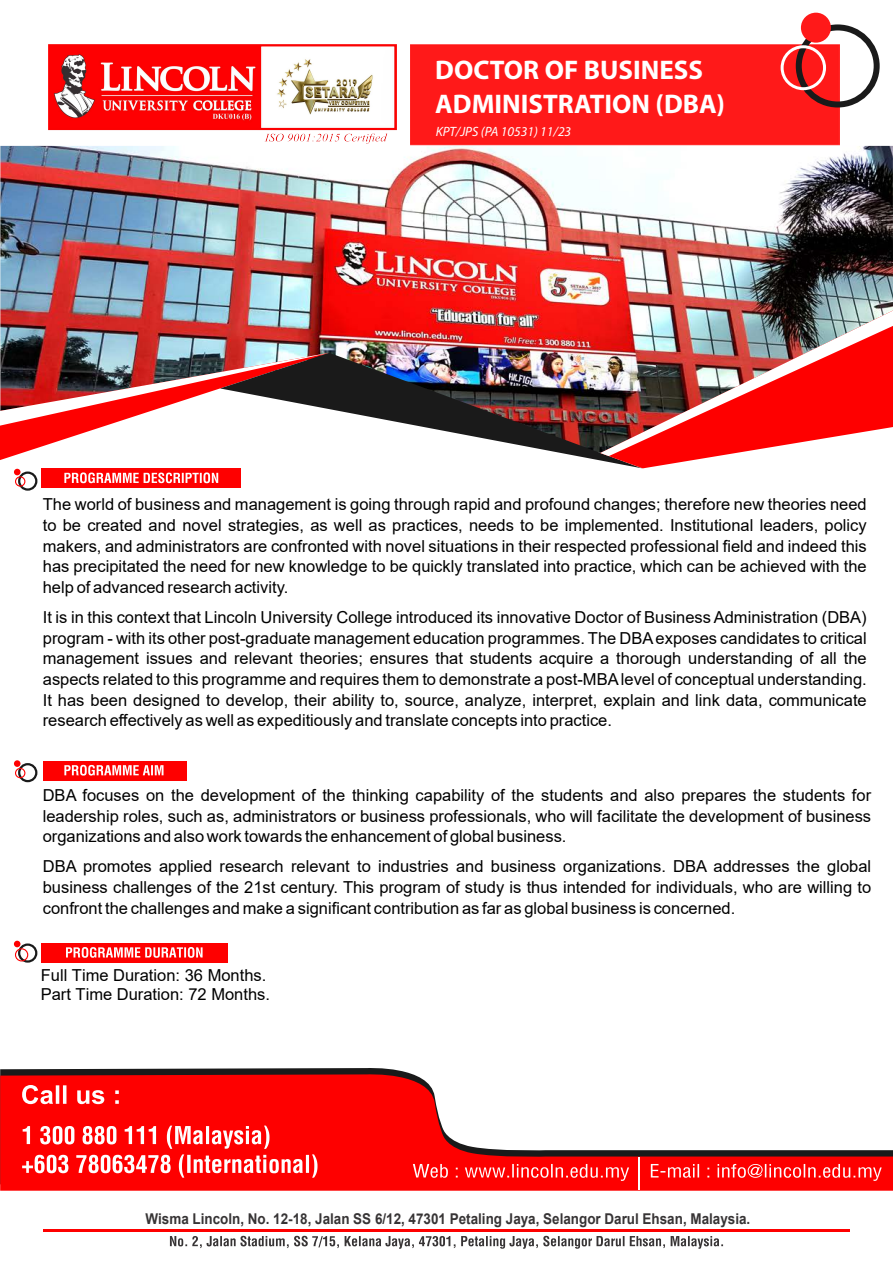
<style>
.page{position:relative;width:893px;height:1263px;background:#fff}
.page>*{position:absolute;margin:0;border:0;box-sizing:border-box;transform-origin:0 0}
.t1{font:700 27px/33.5px "Myriad Pro";color:#fff}
.t2{font:16.5px/20.7px "Arial";color:#000;text-align:justify}
.t3{font:700 14.85px "Arial";color:#373435;scale:.9 1}
.t4{font:italic 13.5px "Myriad Pro";color:#fff}
</style>
<div class="page">
<img style="left:0;top:146px;width:893px;height:207px">
<div style="left:411px;top:45px;width:429px;height:101px;background:#ff1919"></div>
<div style="left:42px;top:469px;width:199px;height:19px;background:#fe0000"></div>
<svg style="left:64px;top:472px;width:154px;height:11px"></svg>
<div style="left:43px;top:761px;width:144px;height:19px;background:#fe0000"></div>
<svg style="left:64px;top:765px;width:100px;height:11px"></svg>
<svg style="left:170px;top:1236px;width:553px;height:13px"></svg>
<hr style="left:43px;top:1229px;width:807px;height:3px;background:#fe0000">
<svg style="left:0;top:1068px;width:405px;height:4px;background:#424242"></svg>
<svg style="left:0;top:1072px;width:893px;height:119px"></svg>
<svg style="left:22px;top:1085px;width:97px;height:19px"></svg>
<svg style="left:22px;top:1125px;width:295px;height:53px"></svg>
<svg style="left:651px;top:1164px;width:231px;height:17px;background:#fe3535"></svg>
<svg style="left:413px;top:1164px;width:216px;height:17px;background:#fe3434"></svg>
<hr style="left:638px;top:1157px;width:2px;height:33px;background:#fefefe">
<div style="left:18px;top:763px;width:19px;height:19px;border:2px solid #1a1a1a;border-radius:50%"></div>
<div style="left:15px;top:768px;width:10px;height:10px;border:1px solid #f00;border-radius:50%"></div>
<div style="left:14px;top:760px;width:7px;height:7px;background:#fe0000;border-radius:50%"></div>
<div style="left:18px;top:471px;width:19px;height:20px;border:2px solid #1a1a1a;border-radius:50%"></div>
<div style="left:15px;top:476px;width:10px;height:11px;border:1px solid #f00;border-radius:50%"></div>
<div style="left:14px;top:469px;width:7px;height:6px;background:#fe0000;border-radius:50%"></div>
<div style="left:796px;top:24px;width:84px;height:83px;border:6px solid #1a1a1a;border-radius:50%"></div>
<div style="left:781px;top:45px;width:45px;height:45px;border:3px solid #fff;border-radius:50%"></div>
<div style="left:801px;top:13px;width:30px;height:30px;background:#ff1919;border-radius:50%"></div>
<img style="left:330px;top:353px;width:270px;height:108px">
<svg style="left:600px;top:456px;width:117px;height:12px"></svg>
<div style="left:41px;top:943px;width:187px;height:19px;background:#fe0000"></div>
<svg style="left:66px;top:947px;width:137px;height:11px"></svg>
<div style="left:18px;top:943px;width:19px;height:20px;border:2px solid #1a1a1a;border-radius:50%"></div>
<div style="left:15px;top:948px;width:13px;height:13px;border:1px solid #fe0000;border-radius:50%"></div>
<svg style="left:14px;top:941px;width:6px;height:6px"></svg>
<img style="left:600px;top:310px;width:293px;height:146px">
<svg style="left:0;top:353px;width:330px;height:107px"></svg>
<img style="left:48px;top:44px;width:349px;height:99px">
<h1 class="t1" style="left:435px;top:56px;width:291px">DOCTOR OF BUSINESS<br>ADMINISTRATION (DBA)</h1>
<p class="t4" style="left:436px;top:126px;width:137px">KPT/JPS (PA 10531) 11/23</p>
<p class="t2" style="left:43px;top:495px;width:825px">The world of business and management is going through rapid and profound changes; therefore new theories need to be created and novel strategies, as well as practices, needs to be implemented. Institutional leaders, policy makers, and administrators are confronted with novel situations in their respected professional field and indeed this has precipitated the need for new knowledge to be quickly translated into practice, which can be achieved with the help of advanced research activity.</p>
<p class="t2" style="left:43px;top:608px;width:825px">It is in this context that Lincoln University College introduced its innovative Doctor of Business Administration (DBA) program - with its other post-graduate management education programmes. The DBA exposes candidates to critical management issues and relevant theories; ensures that students acquire a thorough understanding of all the aspects related to this programme and requires them to demonstrate a post-MBA level of conceptual understanding.<br>It has been designed to develop, their ability to, source, analyze, interpret, explain and link data, communicate research effectively as well as expeditiously and translate concepts into practice.</p>
<p class="t2" style="left:43px;top:786px;width:830px">DBA focuses on the development of the thinking capability of the students and also prepares the students for leadership roles, such as, administrators or business professionals, who will facilitate the development of business organizations and also work towards the enhancement of global business.</p>
<p class="t2" style="left:43px;top:858px;width:830px">DBA promotes applied research relevant to industries and business organizations. DBA addresses the global business challenges of the 21st century. This program of study is thus intended for individuals, who are willing to confront the challenges and make a significant contribution as far as global business is concerned.</p>
<p class="t2" style="left:41px;top:968px;width:231px;line-height:18.5px">Full Time Duration: 36 Months.<br>Part Time Duration: 72 Months.</p>
<p class="t3" style="left:146px;top:1213px;width:673px">Wisma Lincoln, No. 12-18, Jalan SS 6/12, 47301 Petaling Jaya, Selangor Darul Ehsan, Malaysia.</p>
</div>
